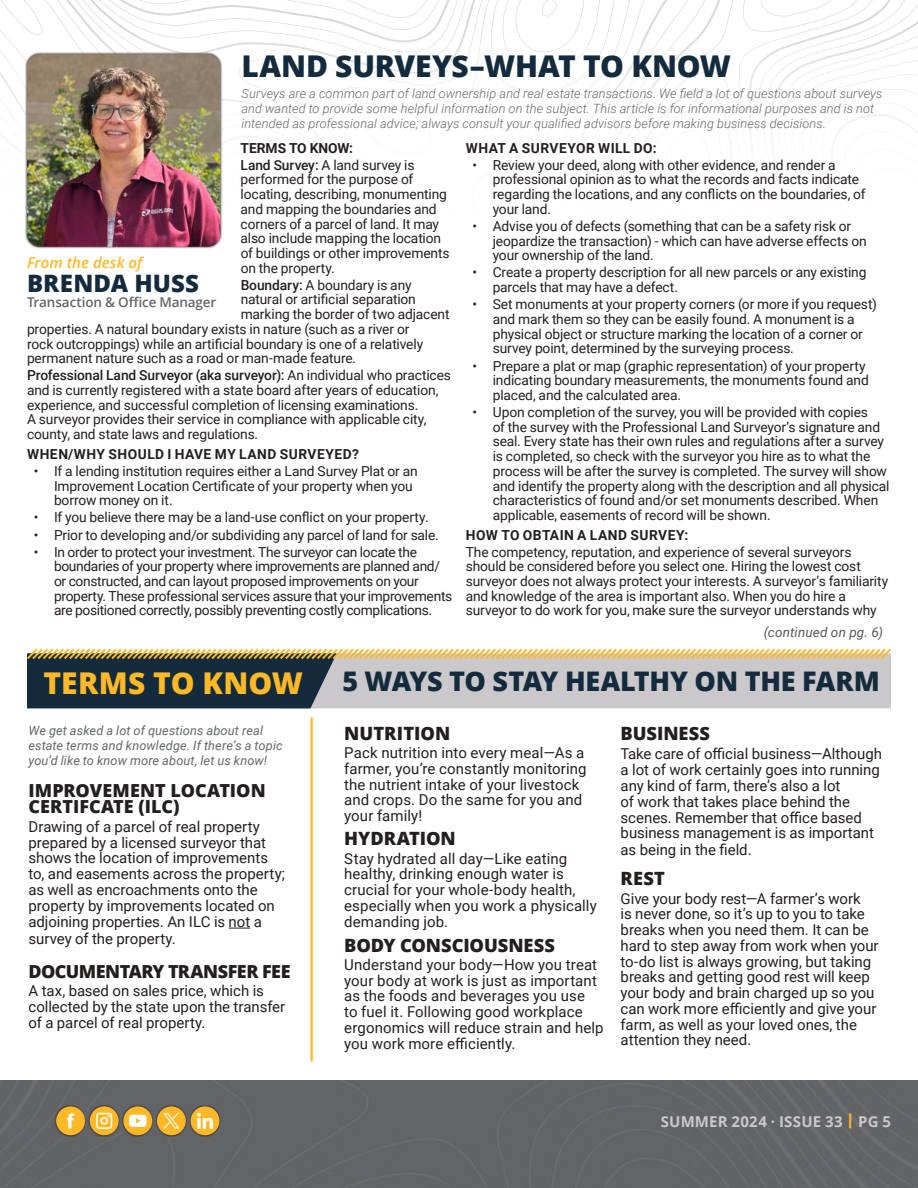
<style>
.page{position:relative;width:918px;height:1188px;background:#fff}
.page>*{position:absolute;margin:0;border:0;box-sizing:border-box;transform-origin:0 0}
.t1{font:800 30px "Open Sans";letter-spacing:-.01em;color:#132b3c}
.t2{font:800 30px "Open Sans";letter-spacing:.005em;color:#ffb826}
.t3{font:800 27px "Open Sans";letter-spacing:-.015em;color:#132b3c}
.t4{font:800 24px "Open Sans";letter-spacing:.005em;color:#132b3c}
.t5{font:800 18.3px "Open Sans";color:#241f1f}
.t6{font:800 18px/16.5px "Open Sans";letter-spacing:-.01em;color:#241f1f}
.t7{font:800 18px "Open Sans";letter-spacing:-.03em;color:#241f1f}
.t8{font:15px/16px "Roboto";color:#241f1f}
.t9{font:700 15px "Open Sans";letter-spacing:.01em;color:#cbc8cc}
.t10{font:italic 600 15px "Open Sans";letter-spacing:.005em;color:#ffb826}
.t11{font:13.8px/14.7px "Roboto";letter-spacing:-.01em;color:#241f1f}
.t12{font:700 13.8px "Roboto";letter-spacing:.035em;color:#241f1f}
.t13{font:600 13.5px "Open Sans";letter-spacing:-.01em;color:#636667}
.t14{font:italic 13.5px "Roboto";letter-spacing:.015em;color:#5a5758}
.t15{font:italic 300 12.75px/15px "Roboto";letter-spacing:.01em;color:#636667}
.t16{font:italic 12.75px/15px "Roboto";letter-spacing:.005em;color:#636667}
.s1{font-weight:700}
.s2{font-weight:500}
.s3{font-weight:800;color:#ffb826}
</style>
<div class="page">
<div style="left:0;top:1081px;width:918px;height:107px;background:#636468"></div>
<svg style="left:0;top:0;width:918px;height:233px"></svg>
<div style="left:54px;top:1105px;width:167px;height:32px;background:#241f1f;opacity:.9"></div>
<div style="left:56px;top:1106px;width:29px;height:29px;background:#ffb826;border-radius:50%"></div>
<svg style="left:67px;top:1113px;width:7px;height:15px"></svg>
<svg style="left:90px;top:1106px;width:29px;height:29px"></svg>
<svg style="left:96px;top:1113px;width:16px;height:16px"></svg>
<div style="left:123px;top:1106px;width:29px;height:29px;background:#ffb826;border-radius:50%"></div>
<svg style="left:129px;top:1115px;width:18px;height:12px"></svg>
<div style="left:191px;top:1106px;width:28px;height:29px;background:#ffb826;border-radius:50%"></div>
<svg style="left:197px;top:1113px;width:16px;height:16px"></svg>
<div style="left:157px;top:1106px;width:29px;height:29px;background:#ffb826;border-radius:50%"></div>
<svg style="left:163px;top:1113px;width:17px;height:16px"></svg>
<svg style="left:229px;top:928px;width:21px;height:1px"></svg>
<svg style="left:27px;top:648px;width:864px;height:60px;background:#9a9a95"></svg>
<hr style="left:310px;top:717px;width:3px;height:345px;background:#ffb826">
<div style="left:25px;top:52px;width:197px;height:196px;background:#241f1f;opacity:.75"></div>
<img style="left:27px;top:54px;width:193px;height:193px">
<h1 class="t1" style="left:241px;top:43px;width:491px">LAND SURVEYS–WHAT TO KNOW</h1>
<p class="t15" style="left:241px;top:85px;width:643px">Surveys are a common part of land ownership and real estate transactions. We field a lot of questions about surveys and wanted to provide some helpful information on the subject. This article is for informational purposes and is not intended as professional advice; always consult your qualified advisors before making business decisions.</p>
<p class="t11" style="left:241px;top:139px;width:175px;line-height:17.1px"><span class="s1">TERMS TO KNOW:<br></span><span class="s2">Land Survey:</span> A land survey is</p>
<p class="t11" style="left:241px;top:172px;width:211px">performed for the purpose of locating, describing, monumenting and mapping the boundaries and corners of a parcel of land. It may also include mapping the location of buildings or other improvements on the property.</p>
<p class="t11" style="left:241px;top:277px;width:172px"><span class="s2">Boundary:</span> A boundary is any</p>
<p class="t11" style="left:241px;top:292px;width:177px">natural or artificial separation</p>
<p class="t11" style="left:241px;top:306px;width:211px">marking the border of two adjacent</p>
<p class="t11" style="left:27px;top:321px;width:384px">properties. A natural boundary exists in nature (such as a river or</p>
<p class="t11" style="left:27px;top:336px;width:398px">rock outcroppings) while an artificial boundary is one of a relatively</p>
<p class="t11" style="left:27px;top:350px;width:331px">permanent nature such as a road or man-made feature.</p>
<p class="t11" style="left:27px;top:368px;width:426px"><span class="s2">Professional Land Surveyor (aka surveyor):</span> An individual who practices and is currently registered with a state board after years of education, experience, and successful completion of licensing examinations.<br>A surveyor provides their service in compliance with applicable city, county, and state laws and regulations.</p>
<p class="t12" style="left:27px;top:444px;width:333px">WHEN/WHY SHOULD I HAVE MY LAND SURVEYED?</p>
<p class="t11" style="left:54px;top:463px;width:365px;text-indent:-20px">• If a lending institution requires either a Land Survey Plat or an<br>Improvement Location Certificate of your property when you borrow money on it.</p>
<p class="t11" style="left:34px;top:510px;width:396px">• If you believe there may be a land-use conflict on your property.</p>
<p class="t11" style="left:34px;top:527px;width:407px">• Prior to developing and/or subdividing any parcel of land for sale.</p>
<p class="t11" style="left:54px;top:544px;width:400px;text-indent:-20px">• In order to protect your investment. The surveyor can locate the boundaries of your property where improvements are planned and/ or constructed, and can layout proposed improvements on your property. These professional services assure that your improvements are positioned correctly, possibly preventing costly complications.</p>
<p class="t10" style="left:27px;top:252px;width:117px">From the desk of</p>
<h3 class="t4" style="left:27px;top:265px;width:174px">BRENDA HUSS</h3>
<p class="t13" style="left:27px;top:293px;width:191px">Transaction &amp; Office Manager</p>
<p class="t12" style="left:466px;top:138px;width:192px">WHAT A SURVEYOR WILL DO:</p>
<p class="t11" style="left:493px;top:157px;width:374px;text-indent:-20px">• Review your deed, along with other evidence, and render a professional opinion as to what the records and facts indicate regarding the locations, and any conflicts on the boundaries, of your land.</p>
<p class="t11" style="left:493px;top:218px;width:376px;text-indent:-20px">• Advise you of defects (something that can be a safety risk or jeopardize the transaction) - which can have adverse effects on your ownership of the land.</p>
<p class="t11" style="left:493px;top:265px;width:375px;text-indent:-20px">• Create a property description for all new parcels or any existing parcels that may have a defect.</p>
<p class="t11" style="left:493px;top:297px;width:386px;text-indent:-20px">• Set monuments at your property corners (or more if you request) and mark them so they can be easily found. A monument is a physical object or structure marking the location of a corner or survey point, determined by the surveying process.</p>
<p class="t11" style="left:493px;top:358px;width:378px;text-indent:-20px">• Prepare a plat or map (graphic representation) of your property indicating boundary measurements, the monuments found and placed, and the calculated area.</p>
<p class="t11" style="left:493px;top:404px;width:398px;text-indent:-20px">• Upon completion of the survey, you will be provided with copies<br>of the survey with the Professional Land Surveyor’s signature and seal. Every state has their own rules and regulations after a survey is completed, so check with the surveyor you hire as to what the process will be after the survey is completed. The survey will show and identify the property along with the description and all physical characteristics of found and/or set monuments described. When applicable, easements of record will be shown.</p>
<p class="t12" style="left:466px;top:525px;width:224px">HOW TO OBTAIN A LAND SURVEY:</p>
<p class="t11" style="left:466px;top:544px;width:424px">The competency, reputation, and experience of several surveyors should be considered before you select one. Hiring the lowest cost surveyor does not always protect your interests. A surveyor’s familiarity and knowledge of the area is important also. When you do hire a surveyor to do work for you, make sure the surveyor understands why</p>
<p class="t14" style="left:764px;top:623px;width:121px">(continued on pg. 6)</p>
<h1 class="t2" style="left:44px;top:660px;width:261px">TERMS TO KNOW</h1>
<h2 class="t3" style="left:342px;top:661px;width:539px">5 WAYS TO STAY HEALTHY ON THE FARM</h2>
<p class="t16" style="left:28px;top:723px;width:256px">We get asked a lot of questions about real estate terms and knowledge. If there’s a topic you’d like to know more about, let us know!</p>
<h3 class="t6" style="left:28px;top:781px;width:239px">IMPROVEMENT LOCATION<br>CERTIFCATE (ILC)</h3>
<p class="t8" style="left:28px;top:818px;width:258px">Drawing of a parcel of real property prepared by a licensed surveyor that shows the location of improvements to, and easements across the property; as well as encroachments onto the property by improvements located on adjoining properties. An ILC is not a survey of the property.</p>
<h3 class="t7" style="left:28px;top:958px;width:264px">DOCUMENTARY TRANSFER FEE</h3>
<p class="t8" style="left:28px;top:982px;width:258px">A tax, based on sales price, which is collected by the state upon the transfer of a parcel of real property.</p>
<h3 class="t5" style="left:344px;top:719px;width:108px">NUTRITION</h3>
<p class="t8" style="left:344px;top:744px;width:244px">Pack nutrition into every meal—As a farmer, you’re constantly monitoring the nutrient intake of your livestock and crops. Do the same for you and your family!</p>
<h3 class="t5" style="left:344px;top:825px;width:113px">HYDRATION</h3>
<p class="t8" style="left:344px;top:850px;width:254px">Stay hydrated all day—Like eating healthy, drinking enough water is crucial for your whole-body health, especially when you work a physically demanding job.</p>
<h3 class="t5" style="left:344px;top:931px;width:212px">BODY CONSCIOUSNESS</h3>
<p class="t8" style="left:344px;top:956px;width:261px">Understand your body—How you treat your body at work is just as important as the foods and beverages you use<br>to fuel it. Following good workplace ergonomics will reduce strain and help you work more efficiently.</p>
<h3 class="t5" style="left:621px;top:719px;width:91px">BUSINESS</h3>
<p class="t8" style="left:621px;top:745px;width:263px">Take care of official business—Although a lot of work certainly goes into running any kind of farm, there’s also a lot<br>of work that takes place behind the scenes. Remember that office based business management is as important as being in the field.</p>
<h3 class="t5" style="left:621px;top:864px;width:46px">REST</h3>
<p class="t8" style="left:621px;top:890px;width:260px">Give your body rest—A farmer’s work<br>is never done, so it’s up to you to take breaks when you need them. It can be hard to step away from work when your to-do list is always growing, but taking breaks and getting good rest will keep your body and brain charged up so you can work more efficiently and give your farm, as well as your loved ones, the attention they need.</p>
<p class="t9" style="left:661px;top:1111px;width:232px">SUMMER 2024 · ISSUE 33 <span class="s3">|</span> PG 5</p>
</div>
